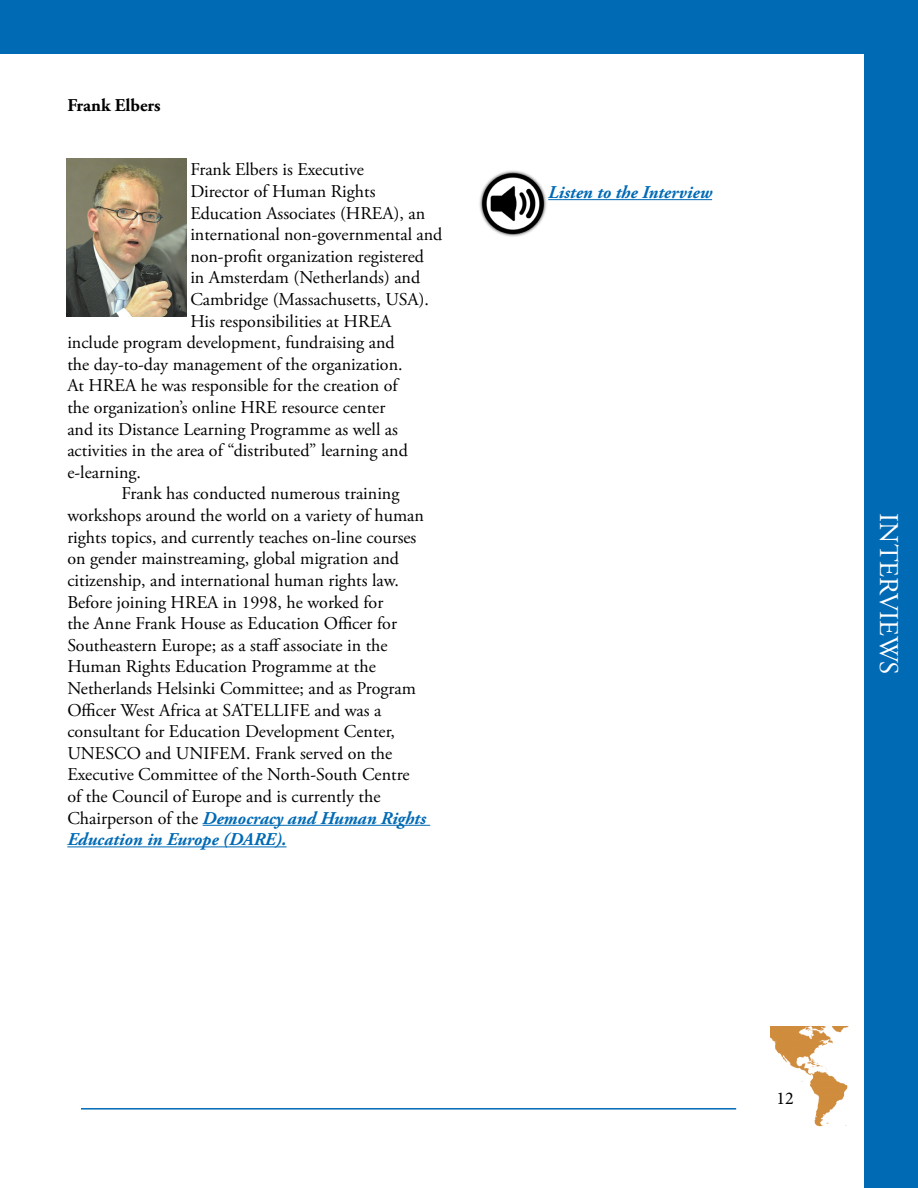
<style>
.page{position:relative;width:918px;height:1188px;background:#fff}
.page>*{position:absolute;margin:0;border:0;box-sizing:border-box;transform-origin:0 0}
.t1{font:27px "Adobe Garamond Pro";color:#fff}
.t2{font:18px "Adobe Garamond Pro";color:#000}
.t3{font:italic 700 18px "Adobe Garamond Pro";color:#006ab5}
.t4{font:700 18px "Adobe Garamond Pro";color:#000}
.t5{font:18px "Minion Pro";color:#000}
.s1{font-weight:400;font-style:normal;color:#000}
</style>
<div class="page">
<div style="left:0;top:0;width:864px;height:54px;background:#006ab5"></div>
<hr style="left:203px;top:825px;width:227px;height:1px;background:#006ab5">
<hr style="left:67px;top:846px;width:220px;height:1px;background:#006ab5">
<hr style="left:548px;top:199px;width:164px;height:1px;background:#006ab5">
<img style="left:67px;top:158px;width:120px;height:159px">
<img style="left:479px;top:170px;width:68px;height:67px">
<div style="left:864px;top:0;width:54px;height:1188px;background:#006ab5"></div>
<hr style="left:81px;top:1108px;width:655px;height:2px;background:#006ab5">
<img style="left:770px;top:1027px;width:78px;height:100px">
<p class="t4" style="left:67px;top:95px;width:95px">Frank Elbers</p>
<p class="t2" style="left:190px;top:159px;width:175px">Frank Elbers is Executive</p>
<p class="t2" style="left:190px;top:181px;width:187px">Director of Human Rights</p>
<p class="t2" style="left:190px;top:202px;width:236px">Education Associates (HREA), an</p>
<p class="t2" style="left:190px;top:224px;width:253px">international non-governmental and</p>
<p class="t2" style="left:190px;top:245px;width:235px">non-profit organization registered</p>
<p class="t2" style="left:190px;top:267px;width:231px">in Amsterdam (Netherlands) and</p>
<p class="t2" style="left:190px;top:289px;width:240px">Cambridge (Massachusetts, USA).</p>
<p class="t2" style="left:190px;top:310px;width:203px">His responsibilities at HREA</p>
<p class="t2" style="left:67px;top:332px;width:329px">include program development, fundraising and</p>
<p class="t2" style="left:67px;top:353px;width:337px">the day-to-day management of the organization.</p>
<p class="t2" style="left:67px;top:375px;width:332px">At HREA he was responsible for the creation of</p>
<p class="t2" style="left:67px;top:397px;width:320px">the organization’s online HRE resource center</p>
<p class="t2" style="left:67px;top:418px;width:332px">and its Distance Learning Programme as well as</p>
<p class="t2" style="left:67px;top:440px;width:342px">activities in the area of “distributed” learning and</p>
<p class="t2" style="left:67px;top:461px;width:75px">e-learning.</p>
<p class="t2" style="left:121px;top:483px;width:280px">Frank has conducted numerous training</p>
<p class="t2" style="left:67px;top:505px;width:358px">workshops around the world on a variety of human</p>
<p class="t2" style="left:67px;top:526px;width:351px">rights topics, and currently teaches on-line courses</p>
<p class="t2" style="left:67px;top:548px;width:333px">on gender mainstreaming, global migration and</p>
<p class="t2" style="left:67px;top:569px;width:333px">citizenship, and international human rights law.</p>
<p class="t2" style="left:67px;top:591px;width:318px">Before joining HREA in 1998, he worked for</p>
<p class="t2" style="left:67px;top:613px;width:331px">the Anne Frank House as Education Officer for</p>
<p class="t2" style="left:67px;top:634px;width:322px">Southeastern Europe; as a staff associate in the</p>
<p class="t2" style="left:67px;top:656px;width:310px">Human Rights Education Programme at the</p>
<p class="t2" style="left:67px;top:677px;width:350px">Netherlands Helsinki Committee; and as Program</p>
<p class="t2" style="left:67px;top:699px;width:316px">Officer West Africa at SATELLIFE and was a</p>
<p class="t2" style="left:67px;top:721px;width:329px">consultant for Education Development Center,</p>
<p class="t2" style="left:67px;top:742px;width:327px">UNESCO and UNIFEM. Frank served on the</p>
<p class="t2" style="left:67px;top:764px;width:344px">Executive Committee of the North-South Centre</p>
<p class="t2" style="left:67px;top:785px;width:315px">of the Council of Europe and is currently the</p>
<p class="t3" style="left:67px;top:807px;width:360px"><span class="s1">Chairperson of the</span> Democracy and Human Rights</p>
<p class="t3" style="left:67px;top:829px;width:221px">Education in Europe (DARE).</p>
<p class="t3" style="left:548px;top:182px;width:165px">Listen to the Interview</p>
<h1 class="t1" style="left:905px;top:513px;width:163px;rotate:90deg">INTERVIEWS</h1>
<p class="t5" style="left:776px;top:1086px;width:19px">12</p>
</div>
